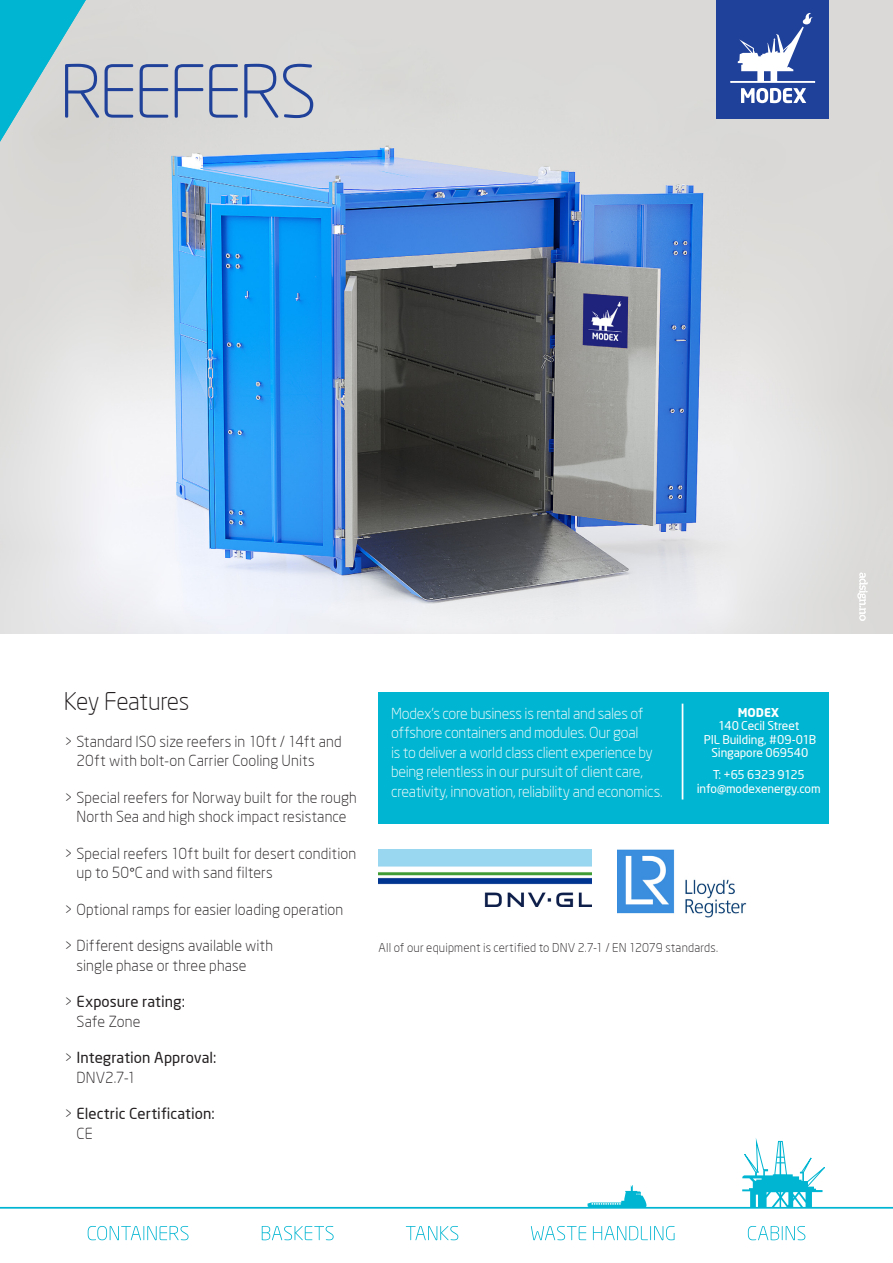
<style>
.page{position:relative;width:893px;height:1263px;background:#fff}
.page>*{position:absolute;margin:0;border:0;box-sizing:border-box;transform-origin:0 0}
.t1{font:300 72px "Neo Sans";letter-spacing:-.045em;color:#20419a}
.t2{font:300 24px "Neo Sans";letter-spacing:-.02em;color:#231f20}
.t3{font:300 15px/19.5px "Neo Sans";letter-spacing:.005em;color:#231f20}
.t4{font:300 15px/19.5px "Neo Sans";letter-spacing:-.02em;color:#fff}
.t5{font:15px/19.5px "Neo Sans";letter-spacing:.005em;color:#231f20}
.t6{font:12px/13.5px "Neo Sans";letter-spacing:-.015em;color:#fff;text-align:center}
.t7{font:300 12px "Neo Sans";letter-spacing:.015em;color:#231f20}
.t8{font:700 12px "Neo Sans";letter-spacing:-.005em;color:#fff}
.s1{font-family:"Myriad Pro";font-weight:400}
.s2{font-weight:300}
</style>
<div class="page">
<img style="left:0;top:0;width:893px;height:633px">
<svg style="left:587px;top:1185px;width:63px;height:22px"></svg>
<svg style="left:738px;top:1138px;width:92px;height:69px"></svg>
<svg style="left:88px;top:1226px;width:717px;height:14px"></svg>
<hr style="left:0;top:1207px;width:893px;height:2px;background:#00b5d1">
<div style="left:717px;top:0;width:112px;height:119px;background:#20419a"></div>
<div style="left:731px;top:81px;width:84px;height:1px;border:1px solid #fff"></div>
<svg style="left:741px;top:88px;width:65px;height:15px"></svg>
<svg style="left:738px;top:13px;width:75px;height:69px"></svg>
<svg style="left:0;top:0;width:94px;height:163px;background:#81c8d2"></svg>
<svg style="left:858px;top:573px;width:9px;height:48px"></svg>
<img style="left:379px;top:850px;width:212px;height:56px">
<img style="left:617px;top:850px;width:129px;height:68px">
<div style="left:379px;top:692px;width:450px;height:132px;background:#00b5d1"></div>
<hr style="left:682px;top:704px;width:1px;height:95px;background:#fff">
<p class="t1" style="left:59px;top:48px;width:259px">REEFERS</p>
<p class="t2" style="left:64px;top:687px;width:127px">Key Features</p>
<p class="t3" style="left:77px;top:731px;width:267px;text-indent:-13px">&gt; Standard ISO size reefers in 10ft / 14ft and<br>20ft with bolt-on Carrier Cooling Units</p>
<p class="t3" style="left:64px;top:787px;width:295px;text-align:center">&gt; Special reefers for Norway built for the rough<br>North Sea and high shock impact resistance</p>
<p class="t3" style="left:77px;top:843px;width:281px;text-indent:-13px">&gt; Special reefers 10ft built for desert condition up to 50<span class="s1">°</span>C and with sand filters</p>
<p class="t3" style="left:64px;top:899px;width:281px">&gt; Optional ramps for easier loading operation</p>
<p class="t3" style="left:77px;top:936px;width:198px;text-indent:-13px">&gt; Different designs available with single phase or three phase</p>
<p class="t5" style="left:77px;top:992px;width:110px;text-indent:-13px"><span class="s2">&gt;</span> Exposure rating:<br><span class="s2">Safe Zone</span></p>
<p class="t5" style="left:77px;top:1048px;width:141px;text-indent:-13px"><span class="s2">&gt;</span> Integration Approval:<br><span class="s2">DNV2.7-1</span></p>
<p class="t5" style="left:77px;top:1104px;width:140px;text-indent:-13px"><span class="s2">&gt;</span> Electric Certification:<br><span class="s2">CE</span></p>
<p class="t4" style="left:391px;top:703px;width:273px">Modex’s core business is rental and sales of offshore containers and modules. Our goal<br>is to deliver a world class client experience by being relentless in our pursuit of client care, creativity, innovation, reliability and economics.</p>
<p class="t8" style="left:738px;top:705px;width:43px">MODEX</p>
<p class="t6" style="left:704px;top:719px;width:114px">140 Cecil Street<br>PIL Building, #09-01B<br>Singapore 069540</p>
<p class="t6" style="left:697px;top:768px;width:125px">T: +65 6323 9125 info@modexenergy.com</p>
<p class="t7" style="left:378px;top:941px;width:341px">All of our equipment is certified to DNV 2.7-1 / EN 12079 standards.</p>
</div>
